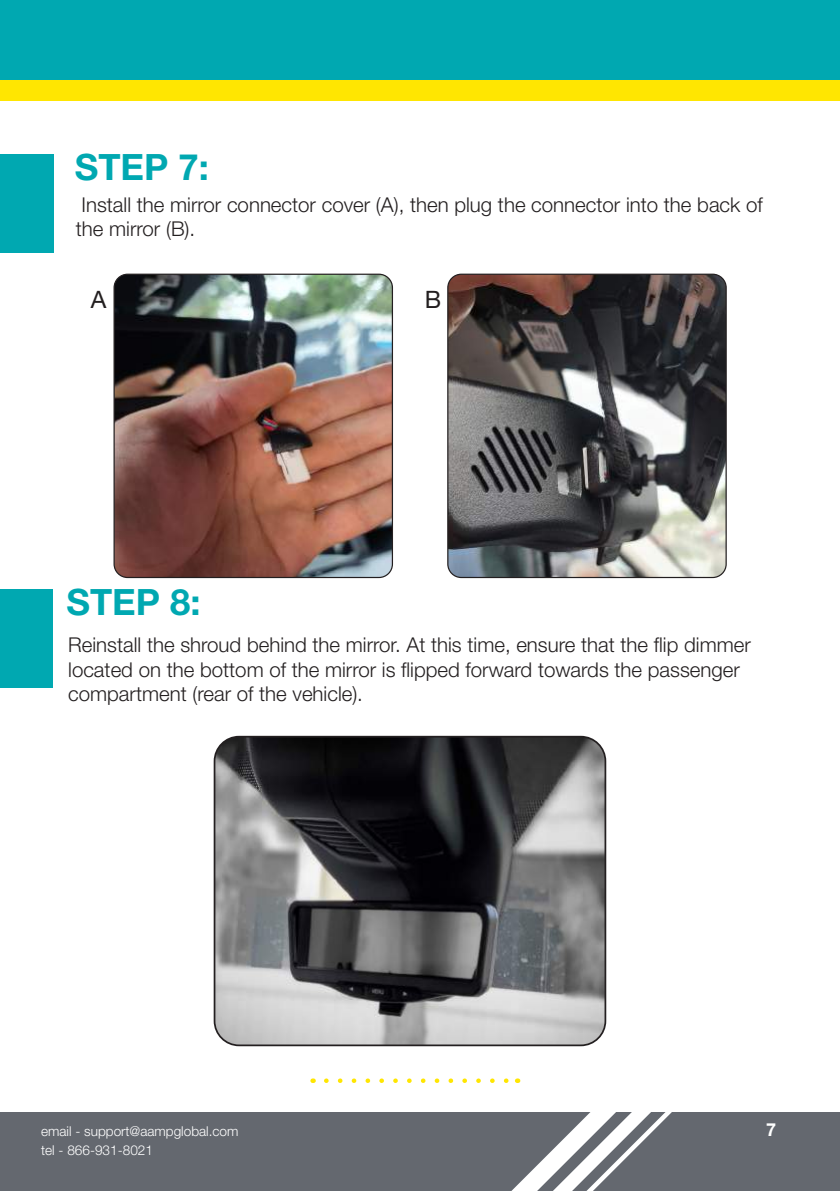
<style>
.page{position:relative;width:840px;height:1191px;background:#fff}
.page>*{position:absolute;margin:0;border:0;box-sizing:border-box;transform-origin:0 0}
.t1{font:700 36.4px "Helvetica Neue LT Pro";color:#00a8b1}
.t2{font:24px "Helvetica Neue LT Pro";color:#231f20}
.t3{font:300 20.4px/24.6px "Helvetica Neue LT Pro";color:#231f20}
.t4{font:700 18px "Helvetica Neue LT Pro";color:#fff}
.t5{font:300 13.6px "Helvetica Neue LT Pro";color:#fff}
</style>
<div class="page">
<div style="left:0;top:2px;width:839px;height:99px;background:#ffe601"></div>
<div style="left:0;top:0;width:839px;height:80px;background:#00a8b1"></div>
<div style="left:0;top:1111px;width:839px;height:80px;background:#64686f"></div>
<div style="left:0;top:589px;width:53px;height:99px;background:#00a8b1"></div>
<img style="left:216px;top:736px;width:389px;height:308px">
<div style="left:213px;top:736px;width:393px;height:310px;border:2px solid #231f20;border-radius:24px"></div>
<img style="left:447px;top:274px;width:278px;height:303px">
<div style="left:447px;top:274px;width:279px;height:304px;border:1px solid #231f20;border-radius:13px"></div>
<img style="left:115px;top:274px;width:277px;height:302px">
<div style="left:113px;top:274px;width:280px;height:304px;border:1px solid #231f20;border-radius:13px"></div>
<div style="left:0;top:154px;width:53px;height:99px;background:#00a8b1"></div>
<svg style="left:326px;top:1036px;width:405px;height:155px"></svg>
<h1 class="t1" style="left:75px;top:145px;width:135px">STEP 7:</h1>
<p class="t3" style="left:76px;top:192px;width:688px">Install the mirror connector cover (A), then plug the connector into the back of the mirror (B).</p>
<p class="t2" style="left:91px;top:285px;width:17px">A</p>
<p class="t2" style="left:424px;top:285px;width:18px">B</p>
<h1 class="t1" style="left:66px;top:579px;width:135px">STEP 8:</h1>
<p class="t3" style="left:68px;top:632px;width:683px">Reinstall the shroud behind the mirror. At this time, ensure that the flip dimmer located on the bottom of the mirror is flipped forward towards the passenger compartment (rear of the vehicle).</p>
<p class="t5" style="left:41px;top:1123px;width:199px">email - support@aampglobal.com</p>
<p class="t4" style="left:765px;top:1118px;width:12px">7</p>
<p class="t5" style="left:41px;top:1141px;width:113px">tel - 866-931-8021</p>
</div>
